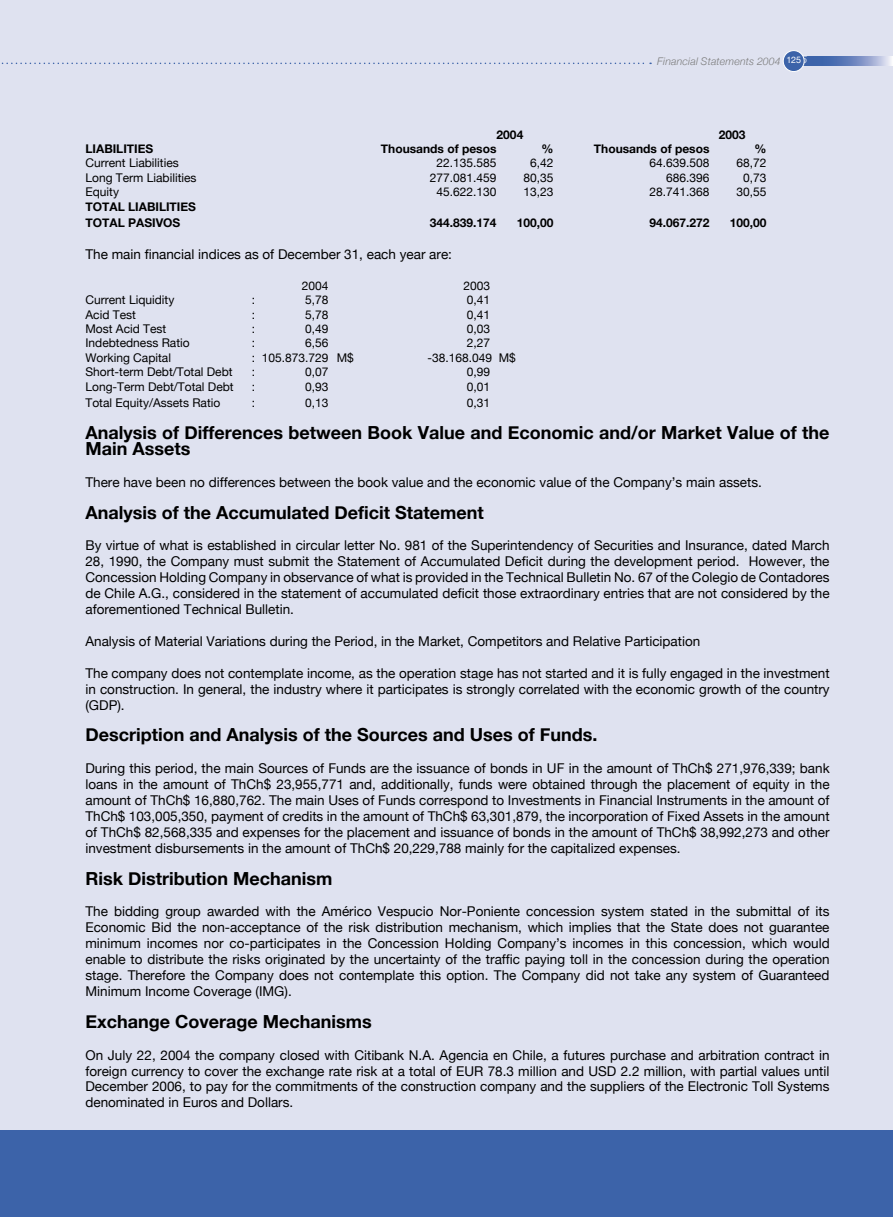
<style>
.page{position:relative;width:893px;height:1217px;background:#fff}
.page>*{position:absolute;margin:0;border:0;box-sizing:border-box;transform-origin:0 0}
.t1{font:700 18px/15.9px "Helvetica Neue";color:#000}
.t2{font:13.5px/15.9px "Helvetica Neue";color:#000;text-align:justify}
.t3{font:12px "Helvetica Neue";color:#000}
.t4{font:700 12px/16.2px "Helvetica Neue";color:#000}
.t5{font:italic 300 10.5px "Helvetica Neue";letter-spacing:.015em;color:#7c7c7c}
</style>
<div class="page">
<div style="left:0;top:0;width:893px;height:1216px;background:#dfe2f0"></div>
<div style="left:0;top:1130px;width:893px;height:86px;background:#3c63a9"></div>
<svg style="left:1px;top:63px;width:650px;height:1px"></svg>
<svg style="left:803px;top:56px;width:90px;height:10px"></svg>
<div style="left:783px;top:51px;width:21px;height:21px;background:#3c63a9;border-radius:50%"></div>
<div style="left:783px;top:50px;width:21px;height:22px;border:1px solid #fff;border-radius:50%"></div>
<p class="t5" style="left:657px;top:55px;width:151px">Financial Statements 2004 <sup>125</sup><sup>125</sup></p>
<p class="t4" style="left:497px;top:126px;width:28px">2004</p>
<p class="t4" style="left:719px;top:126px;width:28px">2003</p>
<p class="t4" style="left:85px;top:140px;width:69px">LIABILITIES</p>
<p class="t4" style="left:381px;top:140px;width:117px">Thousands of pesos</p>
<p class="t4" style="left:541px;top:140px;width:13px">%</p>
<p class="t4" style="left:594px;top:140px;width:117px">Thousands of pesos</p>
<p class="t4" style="left:754px;top:140px;width:13px">%</p>
<p class="t3" style="left:85px;top:156px;width:95px">Current Liabilities</p>
<p class="t3" style="left:436px;top:156px;width:62px">22.135.585</p>
<p class="t3" style="left:530px;top:156px;width:25px">6,42</p>
<p class="t3" style="left:649px;top:156px;width:62px">64.639.508</p>
<p class="t3" style="left:736px;top:156px;width:32px">68,72</p>
<p class="t3" style="left:85px;top:170px;width:113px">Long Term Liabilities</p>
<p class="t3" style="left:430px;top:170px;width:68px">277.081.459</p>
<p class="t3" style="left:523px;top:170px;width:32px">80,35</p>
<p class="t3" style="left:666px;top:170px;width:45px">686.396</p>
<p class="t3" style="left:743px;top:170px;width:25px">0,73</p>
<p class="t3" style="left:85px;top:185px;width:35px">Equity</p>
<p class="t3" style="left:436px;top:185px;width:62px">45.622.130</p>
<p class="t3" style="left:523px;top:185px;width:32px">13,23</p>
<p class="t3" style="left:649px;top:185px;width:62px">28.741.368</p>
<p class="t3" style="left:736px;top:185px;width:32px">30,55</p>
<p class="t4" style="left:85px;top:198px;width:112px">TOTAL LIABILITIES<br>TOTAL PASIVOS</p>
<p class="t4" style="left:430px;top:214px;width:68px">344.839.174</p>
<p class="t4" style="left:517px;top:214px;width:38px">100,00</p>
<p class="t4" style="left:649px;top:214px;width:62px">94.067.272</p>
<p class="t4" style="left:730px;top:214px;width:38px">100,00</p>
<p class="t2" style="left:85px;top:246px;width:368px">The main financial indices as of December 31, each year are:</p>
<p class="t3" style="left:302px;top:278px;width:28px">2004</p>
<p class="t3" style="left:463px;top:278px;width:28px">2003</p>
<p class="t3" style="left:85px;top:293px;width:90px">Current Liquidity</p>
<p class="t3" style="left:252px;top:293px;width:5px">:</p>
<p class="t3" style="left:305px;top:293px;width:25px">5,78</p>
<p class="t3" style="left:467px;top:293px;width:25px">0,41</p>
<p class="t3" style="left:85px;top:307px;width:52px">Acid Test</p>
<p class="t3" style="left:252px;top:307px;width:5px">:</p>
<p class="t3" style="left:305px;top:307px;width:25px">5,78</p>
<p class="t3" style="left:467px;top:307px;width:25px">0,41</p>
<p class="t3" style="left:85px;top:321px;width:82px">Most Acid Test</p>
<p class="t3" style="left:252px;top:321px;width:5px">:</p>
<p class="t3" style="left:305px;top:321px;width:25px">0,49</p>
<p class="t3" style="left:467px;top:321px;width:25px">0,03</p>
<p class="t3" style="left:85px;top:336px;width:106px">Indebtedness Ratio</p>
<p class="t3" style="left:252px;top:336px;width:5px">:</p>
<p class="t3" style="left:305px;top:336px;width:25px">6,56</p>
<p class="t3" style="left:467px;top:336px;width:25px">2,27</p>
<p class="t3" style="left:85px;top:350px;width:87px">Working Capital</p>
<p class="t3" style="left:252px;top:350px;width:104px">: 105.873.729 M$</p>
<p class="t3" style="left:427px;top:350px;width:90px">-38.168.049 M$</p>
<p class="t3" style="left:85px;top:365px;width:149px">Short-term Debt/Total Debt</p>
<p class="t3" style="left:252px;top:365px;width:5px">:</p>
<p class="t3" style="left:305px;top:365px;width:25px">0,07</p>
<p class="t3" style="left:467px;top:365px;width:25px">0,99</p>
<p class="t3" style="left:85px;top:379px;width:150px">Long-Term Debt/Total Debt</p>
<p class="t3" style="left:252px;top:379px;width:5px">:</p>
<p class="t3" style="left:305px;top:379px;width:25px">0,93</p>
<p class="t3" style="left:467px;top:379px;width:25px">0,01</p>
<p class="t3" style="left:85px;top:395px;width:136px">Total Equity/Assets Ratio</p>
<p class="t3" style="left:252px;top:395px;width:5px">:</p>
<p class="t3" style="left:305px;top:395px;width:25px">0,13</p>
<p class="t3" style="left:467px;top:395px;width:25px">0,31</p>
<h1 class="t1" style="left:85px;top:424px;width:746px">Analysis of Differences between Book Value and Economic and/or Market Value of the<br>Main Assets</h1>
<p class="t2" style="left:85px;top:473px;width:678px">There have been no differences between the book value and the economic value of the Company’s main assets.</p>
<h1 class="t1" style="left:85px;top:503px;width:400px">Analysis of the Accumulated Deficit Statement</h1>
<p class="t2" style="left:85px;top:537px;width:746px">By virtue of what is established in circular letter No. 981 of the Superintendency of Securities and Insurance, dated March 28, 1990, the Company must submit the Statement of Accumulated Deficit during the development period. However, the Concession Holding Company in observance of what is provided in the Technical Bulletin No. 67 of the Colegio de Contadores de Chile A.G., considered in the statement of accumulated deficit those extraordinary entries that are not considered by the aforementioned Technical Bulletin.</p>
<p class="t2" style="left:85px;top:632px;width:616px">Analysis of Material Variations during the Period, in the Market, Competitors and Relative Participation</p>
<p class="t2" style="left:85px;top:664px;width:746px">The company does not contemplate income, as the operation stage has not started and it is fully engaged in the investment in construction. In general, the industry where it participates is strongly correlated with the economic growth of the country (GDP).</p>
<h1 class="t1" style="left:85px;top:726px;width:514px">Description and Analysis of the Sources and Uses of Funds.</h1>
<p class="t2" style="left:85px;top:760px;width:746px">During this period, the main Sources of Funds are the issuance of bonds in UF in the amount of ThCh$ 271,976,339; bank loans in the amount of ThCh$ 23,955,771 and, additionally, funds were obtained through the placement of equity in the amount of ThCh$ 16,880,762. The main Uses of Funds correspond to Investments in Financial Instruments in the amount of ThCh$ 103,005,350, payment of credits in the amount of ThCh$ 63,301,879, the incorporation of Fixed Assets in the amount of ThCh$ 82,568,335 and expenses for the placement and issuance of bonds in the amount of ThCh$ 38,992,273 and other investment disbursements in the amount of ThCh$ 20,229,788 mainly for the capitalized expenses.</p>
<h1 class="t1" style="left:85px;top:869px;width:248px">Risk Distribution Mechanism</h1>
<p class="t2" style="left:85px;top:903px;width:746px">The bidding group awarded with the Américo Vespucio Nor-Poniente concession system stated in the submittal of its Economic Bid the non-acceptance of the risk distribution mechanism, which implies that the State does not guarantee minimum incomes nor co-participates in the Concession Holding Company’s incomes in this concession, which would enable to distribute the risks originated by the uncertainty of the traffic paying toll in the concession during the operation stage. Therefore the Company does not contemplate this option. The Company did not take any system of Guaranteed Minimum Income Coverage (IMG).</p>
<h1 class="t1" style="left:85px;top:1012px;width:288px">Exchange Coverage Mechanisms</h1>
<p class="t2" style="left:85px;top:1046px;width:746px">On July 22, 2004 the company closed with Citibank N.A. Agencia en Chile, a futures purchase and arbitration contract in foreign currency to cover the exchange rate risk at a total of EUR 78.3 million and USD 2.2 million, with partial values until December 2006, to pay for the commitments of the construction company and the suppliers of the Electronic Toll Systems denominated in Euros and Dollars.</p>
</div>
